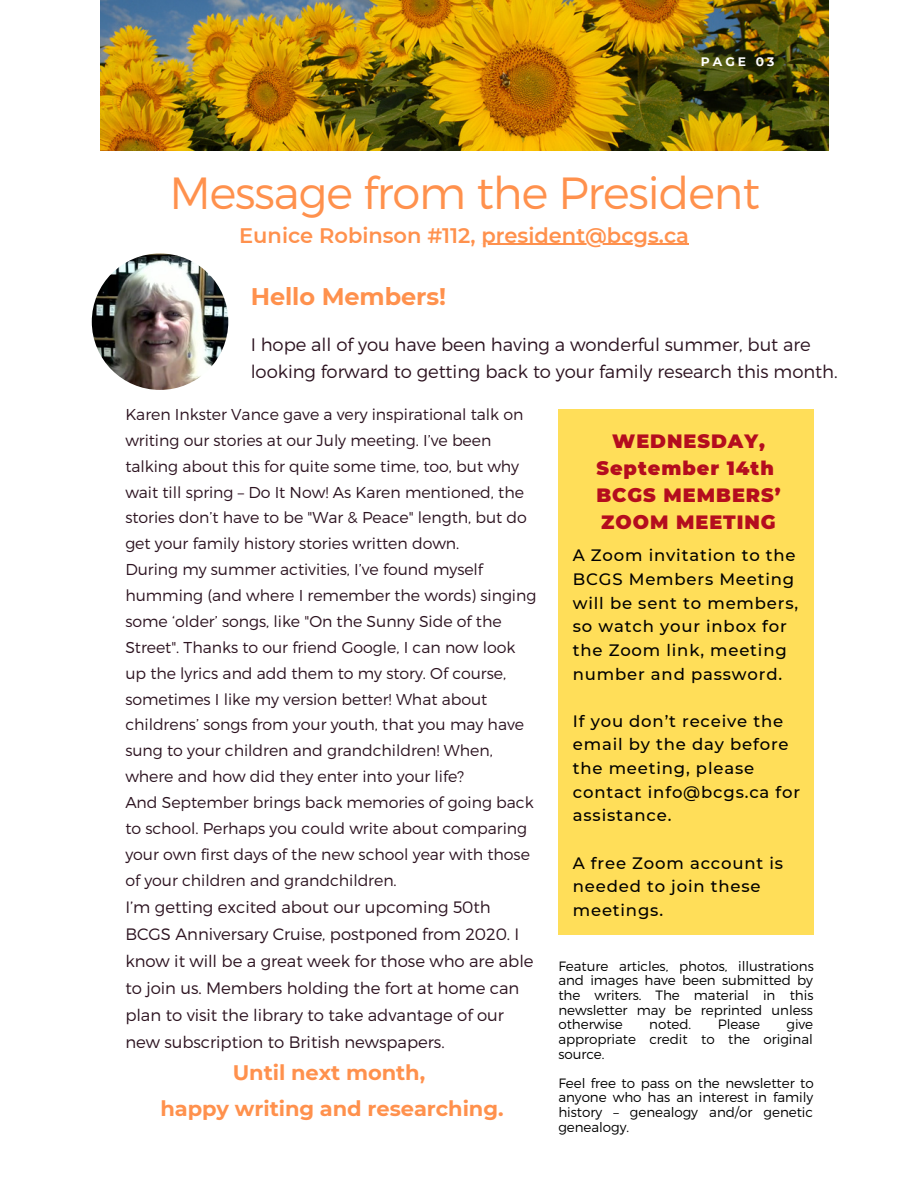
<style>
.page{position:relative;width:918px;height:1188px;background:#fff}
.page>*{position:absolute;margin:0;border:0;box-sizing:border-box;transform-origin:0 0}
.t1{font:300 45px "Montserrat";letter-spacing:-.025em;color:#ff914d}
.t2{font:700 24px "Montserrat";letter-spacing:-.005em;color:#ff914d}
.t3{font:700 21px/36px "Montserrat";letter-spacing:-.005em;color:#ff914d;text-align:center}
.t4{font:600 21px "Montserrat";color:#ff914d}
.t5{font:900 19.2px/27px "Montserrat";letter-spacing:.05em;color:#b40d1e;text-align:center}
.t6{font:300 18px/27px "Montserrat";letter-spacing:-.005em;color:#2c1320}
.t7{font:500 16.5px/23.7px "Montserrat";letter-spacing:.05em;color:#000}
.t8{font:300 16.5px/27px "Montserrat";letter-spacing:-.005em;color:#2c1320}
.t9{font:300 15.75px/25.8px "Montserrat";letter-spacing:-.005em;color:#2c1320}
.t10{font:300 13.5px/14.7px "Montserrat";letter-spacing:-.005em;color:#000;text-align:justify}
.t11{font:700 12.3px "Montserrat";letter-spacing:.25em;color:#fff}
</style>
<div class="page">
<img style="left:100px;top:0;width:728px;height:150px">
<img style="left:92px;top:253px;width:136px;height:137px;border-radius:50%">
<div style="left:558px;top:409px;width:256px;height:526px;background:#ffde59"></div>
<hr style="left:481px;top:244px;width:208px;height:1px;background:#ff914d">
<p class="t11" style="left:701px;top:54px;width:75px">PAGE 03</p>
<h1 class="t1" style="left:169px;top:164px;width:592px">Message from the President</h1>
<h3 class="t4" style="left:239px;top:222px;width:451px">Eunice Robinson #112, president@bcgs.ca</h3>
<h2 class="t2" style="left:251px;top:281px;width:197px">Hello Members!</h2>
<p class="t6" style="left:251px;top:330px;width:588px">I hope all of you have been having a wonderful summer, but are looking forward to getting back to your family research this month.</p>
<p class="t9" style="left:125px;top:401px;width:413px">Karen Inkster Vance gave a very inspirational talk on writing our stories at our July meeting. I’ve been talking about this for quite some time, too, but why wait till spring – Do It Now! As Karen mentioned, the stories don’t have to be "War &amp; Peace" length, but do get your family history stories written down.<br>During my summer activities, I’ve found myself humming (and where I remember the words) singing some ‘older’ songs, like "On the Sunny Side of the Street". Thanks to our friend Google, I can now look up the lyrics and add them to my story. Of course, sometimes I like my version better! What about childrens’ songs from your youth, that you may have sung to your children and grandchildren! When, where and how did they enter into your life?<br>And September brings back memories of going back to school. Perhaps you could write about comparing your own first days of the new school year with those of your children and grandchildren.</p>
<p class="t8" style="left:125px;top:893px;width:410px">I’m getting excited about our upcoming 50th BCGS Anniversary Cruise, postponed from 2020. I know it will be a great week for those who are able to join us. Members holding the fort at home can plan to visit the library to take advantage of our new subscription to British newspapers.</p>
<h3 class="t3" style="left:160px;top:1055px;width:345px">Until next month,<br>happy writing and researching.</h3>
<p class="t5" style="left:596px;top:427px;width:186px">WEDNESDAY,<br>September 14th<br>BCGS MEMBERS’<br>ZOOM MEETING</p>
<p class="t7" style="left:573px;top:544px;width:227px">A Zoom invitation to the<br>BCGS Members Meeting will be sent to members, so watch your inbox for the Zoom link, meeting number and password.</p>
<p class="t7" style="left:573px;top:709px;width:229px">If you don’t receive the email by the day before the meeting, please contact info@bcgs.ca for assistance.</p>
<p class="t7" style="left:573px;top:851px;width:212px">A free Zoom account is needed to join these meetings.</p>
<p class="t10" style="left:558px;top:958px;width:257px">Feature articles, photos, illustrations and images have been submitted by the writers. The material in this newsletter may be reprinted unless otherwise</p>
<p class="t10" style="left:649px;top:1016px;width:43px">noted.</p>
<p class="t10" style="left:718px;top:1016px;width:44px">Please</p>
<p class="t10" style="left:558px;top:1016px;width:256px;text-indent:228px">give appropriate credit to the original source.</p>
<p class="t10" style="left:558px;top:1075px;width:257px">Feel free to pass on the newsletter to anyone who has an interest in family history – genealogy and/or genetic genealogy.</p>
</div>
